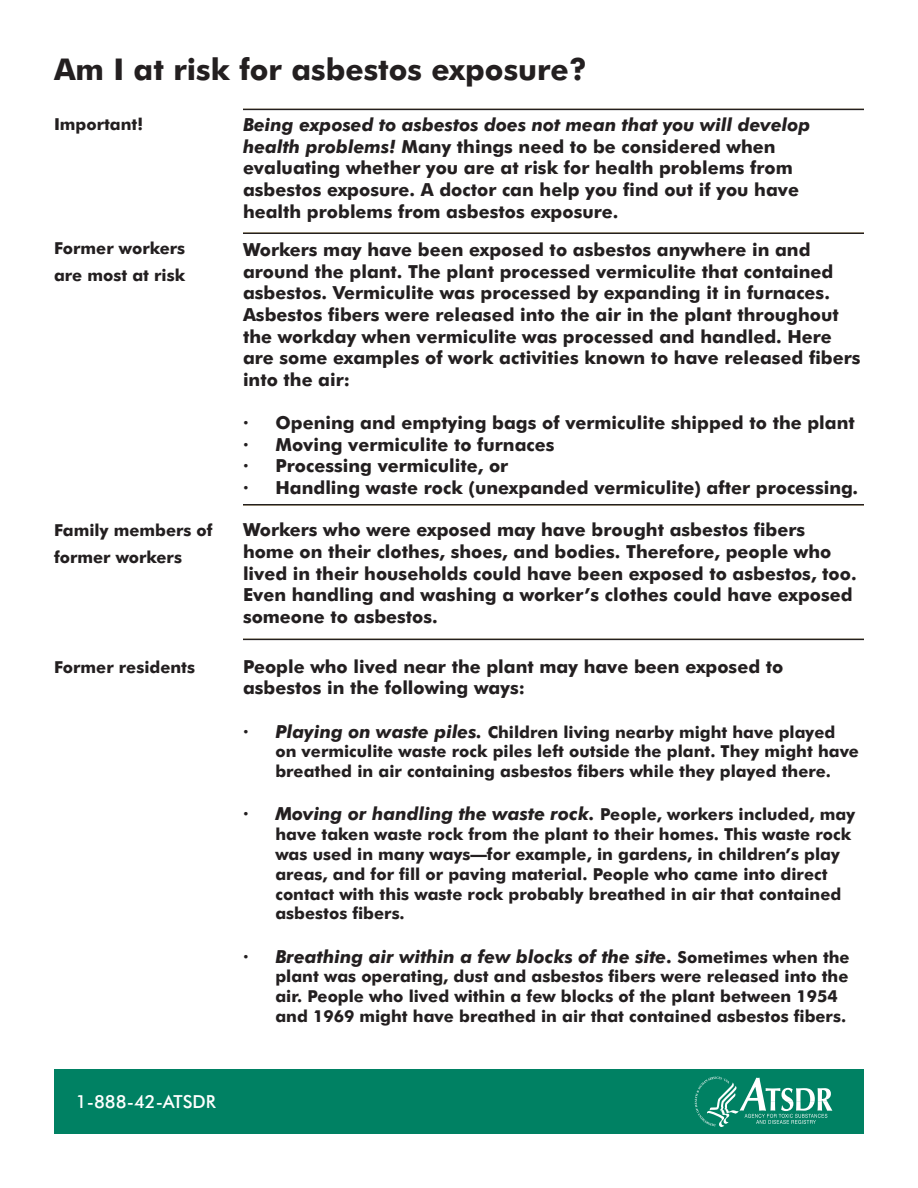
<style>
.page{position:relative;width:918px;height:1188px;background:#fff}
.page>*{position:absolute;margin:0;border:0;box-sizing:border-box;transform-origin:0 0}
.t1{font:700 30px "Futura BT";color:#231f20}
.Block_Text{font:700 18px/21.6px "Futura BT";color:#231f20}
.Bullet_Text_1{font:700 18px "Futura BT";color:#231f20}
.Bullet_Text_1-2{font:italic 700 18px "Futura BT";color:#231f20}
.t2{font:500 18px "Futura BT";color:#fff}
.Bullet_Text_1-3{font:700 16.5px/19.8px "Futura BT";color:#231f20}
.h2_part1{font:700 16.5px/27px "Futura BT";color:#231f20}
.s1{font-style:italic}
.s2{font-size:18px}
.s3{font-style:italic;font-size:18px}
.s4{font-style:normal}
.s5{font-style:normal;font-size:16.5px}
</style>
<div class="page">
<div style="left:54px;top:1069px;width:810px;height:65px;background:#008163"></div>
<hr style="left:243px;top:232px;width:621px;height:2px;background:#231f20">
<hr style="left:243px;top:639px;width:621px;height:1px;background:#231f20">
<hr style="left:243px;top:109px;width:621px;height:1px;background:#231f20">
<hr style="left:243px;top:504px;width:621px;height:2px;background:#231f20">
<svg style="left:695px;top:1077px;width:137px;height:50px"></svg>
<p class="t1" style="left:54px;top:51px;width:535px">Am I at risk for asbestos exposure?</p>
<p class="h2_part1" style="left:54px;top:110px;width:91px">Important!</p>
<p class="Block_Text" style="left:243px;top:114px;width:569px"><span class="s1">Being exposed to asbestos does not mean that you will develop health problems!</span> Many things need to be considered when evaluating whether you are at risk for health problems from asbestos exposure. A doctor can help you find out if you have health problems from asbestos exposure.</p>
<p class="h2_part1" style="left:54px;top:235px;width:133px">Former workers are most at risk</p>
<p class="Block_Text" style="left:243px;top:239px;width:619px">Workers may have been exposed to asbestos anywhere in and around the plant. The plant processed vermiculite that contained asbestos. Vermiculite was processed by expanding it in furnaces.<br>Asbestos fibers were released into the air in the plant throughout the workday when vermiculite was processed and handled. Here are some examples of work activities known to have released fibers into the air:</p>
<p class="Bullet_Text_1" style="left:243px;top:412px;width:613px">· Opening and emptying bags of vermiculite shipped to the plant</p>
<p class="Bullet_Text_1" style="left:243px;top:433px;width:313px">· Moving vermiculite to furnaces</p>
<p class="Bullet_Text_1" style="left:243px;top:455px;width:267px">· Processing vermiculite, or</p>
<p class="Bullet_Text_1" style="left:243px;top:477px;width:617px">· Handling waste rock (unexpanded vermiculite) after processing.</p>
<p class="h2_part1" style="left:54px;top:517px;width:160px">Family members of former workers</p>
<p class="Block_Text" style="left:243px;top:519px;width:615px">Workers who were exposed may have brought asbestos fibers home on their clothes, shoes, and bodies. Therefore, people who lived in their households could have been exposed to asbestos, too.<br>Even handling and washing a worker’s clothes could have exposed someone to asbestos.</p>
<p class="h2_part1" style="left:54px;top:653px;width:143px">Former residents</p>
<p class="Block_Text" style="left:243px;top:655px;width:542px">People who lived near the plant may have been exposed to asbestos in the following ways:</p>
<p class="Bullet_Text_1-3" style="left:275px;top:722px;width:585px;text-indent:-32px"><span class="s2">·</span> <span class="s3">Playing on waste piles.</span> Children living nearby might have played on vermiculite waste rock piles left outside the plant. They might have breathed in air containing asbestos fibers while they played there.</p>
<p class="Bullet_Text_1-2" style="left:243px;top:803px;width:614px"><span class="s4">·</span> Moving or handling the waste rock. <span class="s5">People, workers included, may</span></p>
<p class="Bullet_Text_1-3" style="left:275px;top:824px;width:577px">have taken waste rock from the plant to their homes. This waste rock was used in many ways—for example, in gardens, in children’s play areas, and for fill or paving material. People who came into direct contact with this waste rock probably breathed in air that contained asbestos fibers.</p>
<p class="Bullet_Text_1-2" style="left:243px;top:945px;width:608px"><span class="s4">·</span> Breathing air within a few blocks of the site<span class="s4">.</span> <span class="s5">Sometimes when the</span></p>
<p class="Bullet_Text_1-3" style="left:275px;top:966px;width:575px">plant was operating, dust and asbestos fibers were released into the air. People who lived within a few blocks of the plant between 1954 and 1969 might have breathed in air that contained asbestos fibers.</p>
<p class="t2" style="left:76px;top:1091px;width:142px">1-888-42-ATSDR</p>
</div>
